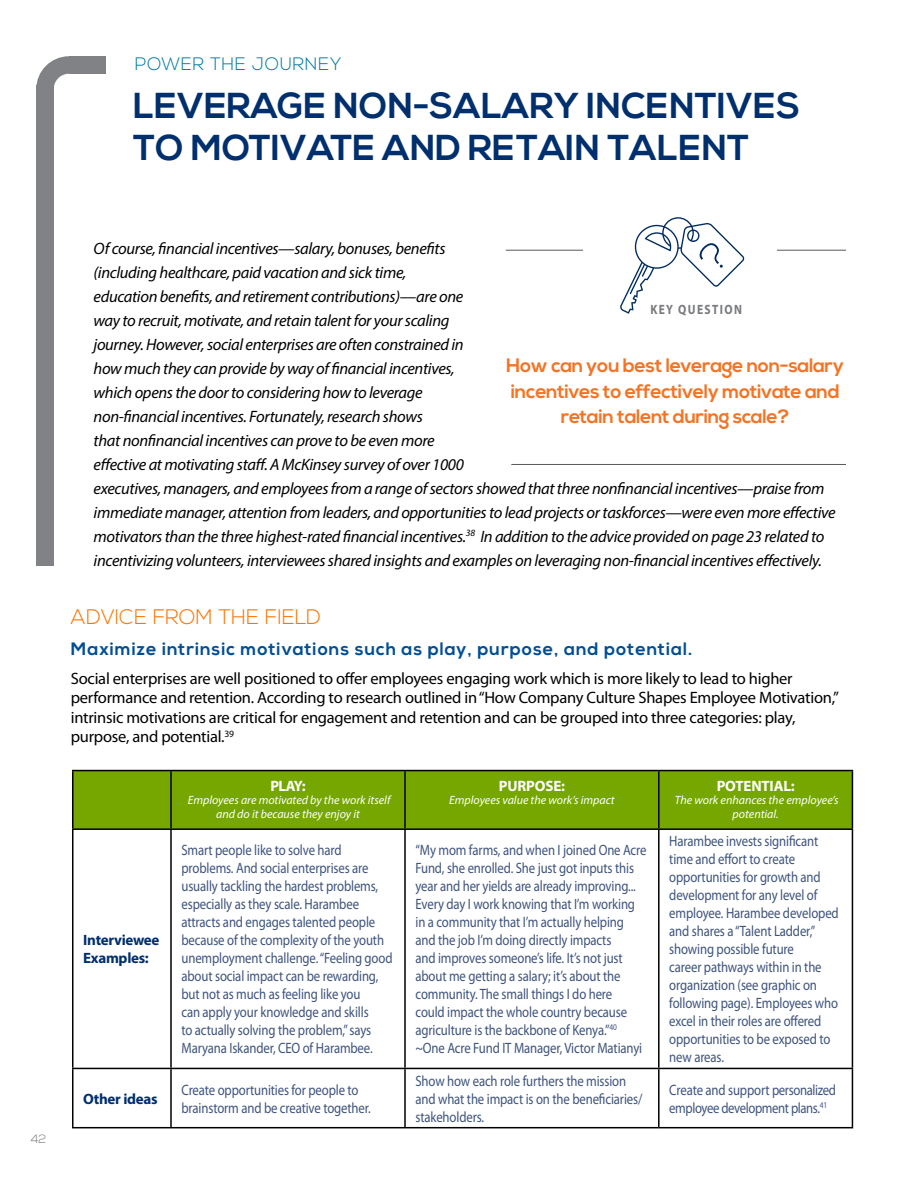
<style>
.page{position:relative;width:918px;height:1188px;background:#fff}
.page>*{position:absolute;margin:0;border:0;box-sizing:border-box;transform-origin:0 0}
.t1{font:700 36px/42px "Nexa";color:#002f6e}
.t2{font:300 21px "Nexa";color:#ff7300}
.t3{font:700 19.5px/25.5px "Nexa";letter-spacing:-.02em;color:#f47425;text-align:center}
.t4{font:700 18px "Nexa";letter-spacing:.05em;color:#004e95}
.t5{font:300 18px "Nexa";letter-spacing:.03em;color:#0079a4}
.t6{font:italic 16.5px/24px "Myriad Pro";letter-spacing:-.02em;color:#000}
.t7{font:16.5px/19.5px "Myriad Pro";letter-spacing:-.015em;color:#000}
.t8{font:15px/18px "Myriad Pro";letter-spacing:-.01em;color:#3e537d;scale:.85 1}
.t9{font:15px/18px "Myriad Pro";letter-spacing:-.03em;color:#3e537d;scale:.85 1}
.t10{font:700 15px/18px "Myriad Pro";letter-spacing:-.02em;color:#002f6e}
.t11{font:700 15px "Myriad Pro";letter-spacing:-.01em;color:#fff}
.t12{font:700 13.5px "Myriad Pro";letter-spacing:.12em;color:#797a7d;scale:.85 1}
.t13{font:italic 12px/13.5px "Myriad Pro";color:#fff;text-align:center}
.t14{font:300 12px "Nexa";color:#797a7d}
</style>
<div class="page">
<div style="left:36px;top:86px;width:18px;height:480px;background:#808285"></div>
<svg style="left:36px;top:56px;width:33px;height:30px"></svg>
<div style="left:69px;top:56px;width:36px;height:18px;background:#808285"></div>
<hr style="left:506px;top:250px;width:77px;height:1px;background:#58595b">
<hr style="left:777px;top:250px;width:69px;height:1px;background:#58595b">
<hr style="left:511px;top:464px;width:335px;height:1px;background:#58595b">
<svg style="left:620px;top:217px;width:124px;height:97px"></svg>
<div style="left:74px;top:771px;width:778px;height:57px;background:#75a700"></div>
<hr style="left:72px;top:770px;width:99px;height:1px;background:#000">
<hr style="left:72px;top:771px;width:2px;height:57px;background:#000">
<hr style="left:171px;top:770px;width:234px;height:1px;background:#000">
<hr style="left:170px;top:771px;width:2px;height:57px;background:#000">
<hr style="left:405px;top:770px;width:254px;height:1px;background:#000">
<hr style="left:404px;top:771px;width:2px;height:57px;background:#000">
<hr style="left:659px;top:770px;width:194px;height:1px;background:#000">
<hr style="left:658px;top:771px;width:2px;height:57px;background:#000">
<hr style="left:852px;top:771px;width:1px;height:57px;background:#000">
<hr style="left:72px;top:828px;width:99px;height:2px;background:#000">
<hr style="left:72px;top:830px;width:2px;height:238px;background:#000">
<hr style="left:171px;top:828px;width:234px;height:2px;background:#000">
<hr style="left:170px;top:830px;width:2px;height:238px;background:#000">
<hr style="left:405px;top:828px;width:254px;height:2px;background:#000">
<hr style="left:404px;top:830px;width:2px;height:238px;background:#000">
<hr style="left:659px;top:828px;width:194px;height:2px;background:#000">
<hr style="left:658px;top:830px;width:2px;height:238px;background:#000">
<hr style="left:852px;top:830px;width:1px;height:238px;background:#000">
<hr style="left:72px;top:1068px;width:99px;height:1px;background:#000">
<hr style="left:72px;top:1069px;width:2px;height:58px;background:#000">
<hr style="left:171px;top:1068px;width:234px;height:1px;background:#000">
<hr style="left:170px;top:1069px;width:2px;height:58px;background:#000">
<hr style="left:405px;top:1068px;width:254px;height:1px;background:#000">
<hr style="left:404px;top:1069px;width:2px;height:58px;background:#000">
<hr style="left:659px;top:1068px;width:194px;height:1px;background:#000">
<hr style="left:658px;top:1069px;width:2px;height:58px;background:#000">
<hr style="left:852px;top:1069px;width:1px;height:58px;background:#000">
<hr style="left:72px;top:1127px;width:99px;height:1px;background:#000">
<hr style="left:171px;top:1127px;width:234px;height:1px;background:#000">
<hr style="left:405px;top:1127px;width:254px;height:1px;background:#000">
<hr style="left:659px;top:1127px;width:194px;height:1px;background:#000">
<p class="t5" style="left:135px;top:53px;width:208px">POWER THE JOURNEY</p>
<h1 class="t1" style="left:133px;top:86px;width:669px">LEVERAGE NON-SALARY INCENTIVES<br>TO MOTIVATE AND RETAIN TALENT</h1>
<p class="t14" style="left:31px;top:1132px;width:17px">42</p>
<p class="t6" style="left:94px;top:236px;width:744px">Of course, financial incentives—salary, bonuses, benefits<br>(including healthcare, paid vacation and sick time,<br>education benefits, and retirement contributions)—are one<br>way to recruit, motivate, and retain talent for your scaling<br>journey. However, social enterprises are often constrained in<br>how much they can provide by way of financial incentives,<br>which opens the door to considering how to leverage<br>non-financial incentives. Fortunately, research shows<br>that nonfinancial incentives can prove to be even more<br>effective at motivating staff. A McKinsey survey of over 1000<br>executives, managers, and employees from a range of sectors showed that three nonfinancial incentives—praise from immediate manager, attention from leaders, and opportunities to lead projects or taskforces—were even more effective motivators than the three highest-rated financial incentives.<sup>38</sup> In addition to the advice provided on page 23 related to incentivizing volunteers, interviewees shared insights and examples on leveraging non-financial incentives effectively.</p>
<p class="t12" style="left:650px;top:300px;width:109px">KEY QUESTION</p>
<h3 class="t3" style="left:506px;top:354px;width:339px">How can you best leverage non-salary incentives to effectively motivate and retain talent during scale?</h3>
<h2 class="t2" style="left:71px;top:605px;width:252px">ADVICE FROM THE FIELD</h2>
<p class="t4" style="left:71px;top:639px;width:623px">Maximize intrinsic motivations such as play, purpose, and potential.</p>
<p class="t7" style="left:71px;top:668px;width:770px">Social enterprises are well positioned to offer employees engaging work which is more likely to lead to higher performance and retention. According to research outlined in “How Company Culture Shapes Employee Motivation,” intrinsic motivations are critical for engagement and retention and can be grouped into three categories: play, purpose, and potential.<sup>39</sup></p>
<p class="t11" style="left:270px;top:776px;width:37px">PLAY:</p>
<p class="t13" style="left:188px;top:793px;width:204px">Employees are motivated by the work itself and do it because they enjoy it</p>
<p class="t11" style="left:499px;top:776px;width:68px">PURPOSE:</p>
<p class="t13" style="left:449px;top:793px;width:167px">Employees value the work’s impact</p>
<p class="t11" style="left:717px;top:776px;width:80px">POTENTIAL:</p>
<p class="t13" style="left:675px;top:793px;width:165px">The work enhances the employee’s potential.</p>
<p class="t10" style="left:83px;top:931px;width:78px">Interviewee<br>Examples:</p>
<p class="t8" style="left:182px;top:841px;width:250px">Smart people like to solve hard problems. And social enterprises are usually tackling the hardest problems, especially as they scale. Harambee attracts and engages talented people because of the complexity of the youth unemployment challenge. “Feeling good about social impact can be rewarding, but not as much as feeling like you<br>can apply your knowledge and skills<br>to actually solving the problem,” says Maryana Iskander, CEO of Harambee.</p>
<p class="t8" style="left:416px;top:841px;width:273px">“My mom farms, and when I joined One Acre Fund, she enrolled. She just got inputs this year and her yields are already improving...<br>Every day I work knowing that I’m working in a community that I’m actually helping and the job I’m doing directly impacts<br>and improves someone’s life. It’s not just about me getting a salary; it’s about the community. The small things I do here<br>could impact the whole country because agriculture is the backbone of Kenya.”<sup>40 </sup>~One Acre Fund IT Manager, Victor Matianyi</p>
<p class="t8" style="left:669px;top:832px;width:201px">Harambee invests significant time and effort to create opportunities for growth and development for any level of employee. Harambee developed and shares a “Talent Ladder,” showing possible future<br>career pathways within in the organization (see graphic on following page). Employees who excel in their roles are offered opportunities to be exposed to new areas.</p>
<p class="t10" style="left:83px;top:1089px;width:76px">Other ideas</p>
<p class="t8" style="left:182px;top:1080px;width:224px">Create opportunities for people to brainstorm and be creative together.</p>
<p class="t8" style="left:416px;top:1071px;width:269px">Show how each role furthers the mission and what the impact is on the beneficiaries/ stakeholders.</p>
<p class="t9" style="left:669px;top:1080px;width:198px">Create and support personalized employee development plans.<sup>41</sup></p>
</div>
